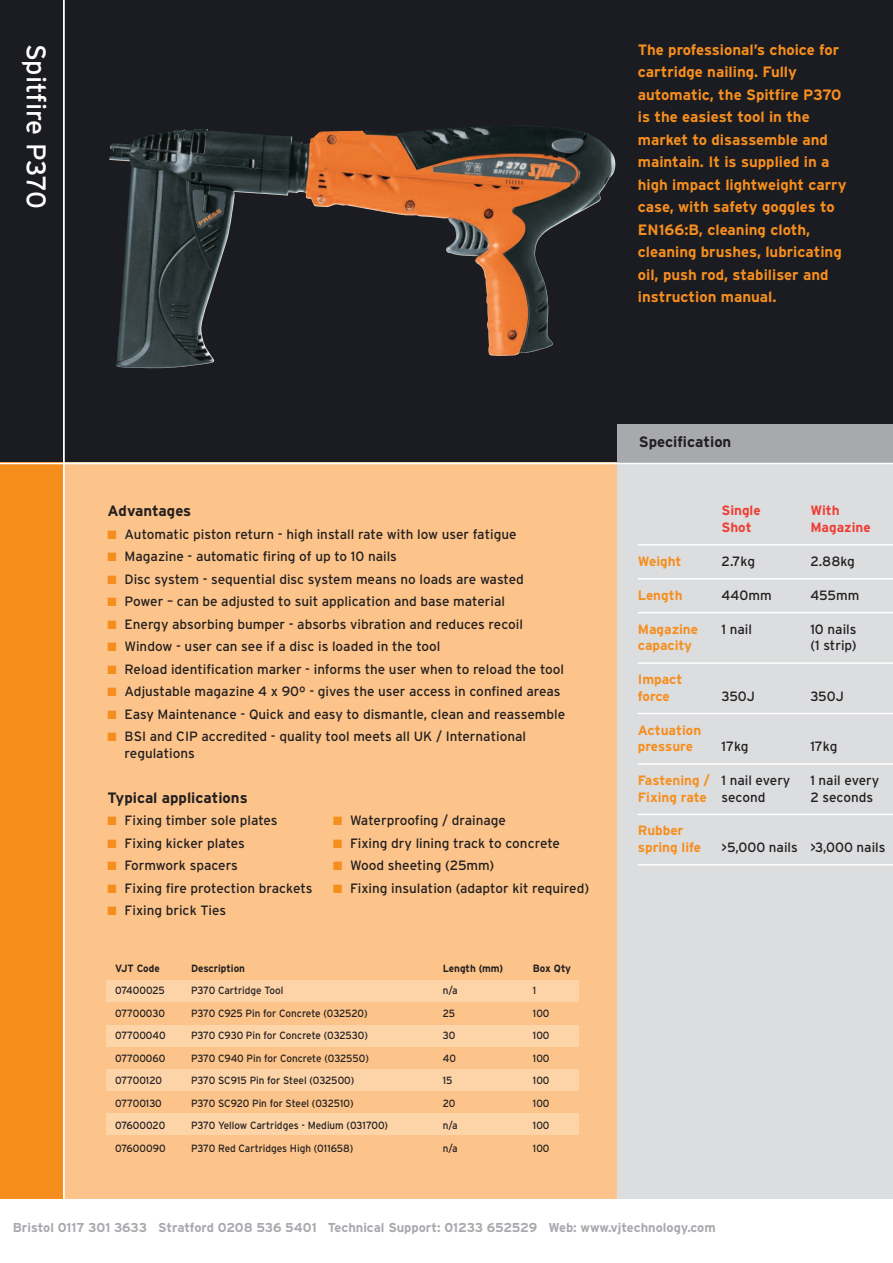
<style>
.page{position:relative;width:893px;height:1263px;background:#fff}
.page>*{position:absolute;margin:0;border:0;box-sizing:border-box;transform-origin:0 0}
.t1{font:27px "Interstate";letter-spacing:-.005em;color:#fff}
.t2{font:700 15px/22.5px "Interstate";color:#f68e1e}
.t3{font:700 15px "Interstate";color:#231f20}
.t4{font:13.5px/16.5px "Interstate";color:#231f20}
.t5{font:700 13.5px/16.5px "Interstate";color:#f68e1e}
.t6{font:700 13.5px "Interstate";color:#ee3e34}
.t7{font:700 12.9px "Interstate";color:#a8a9ad}
.t8{font:10.5px "Interstate";color:#231f20;scale:.95 1}
.t9{font:700 10.5px "Interstate";color:#231f20;scale:.95 1}
.s1{color:#f68e1e}
.s2{font-weight:400;color:#231f20}
</style>
<div class="page">
<div style="left:0;top:0;width:893px;height:463px;background:#1b1c21"></div>
<div style="left:0;top:463px;width:64px;height:736px;background:#f68e1e"></div>
<div style="left:64px;top:463px;width:829px;height:736px;background:#fcc48a"></div>
<hr style="left:63px;top:0;width:2px;height:1217px;background:#fff">
<div style="left:617px;top:424px;width:276px;height:775px;background:#dcdddf"></div>
<div style="left:617px;top:424px;width:276px;height:39px;background:#a8a9ad"></div>
<hr style="left:638px;top:544px;width:255px;height:1px;background:#fff">
<hr style="left:638px;top:578px;width:255px;height:1px;background:#fff">
<hr style="left:638px;top:612px;width:255px;height:1px;background:#fff">
<hr style="left:638px;top:662px;width:255px;height:2px;background:#fff">
<hr style="left:638px;top:713px;width:255px;height:1px;background:#fff">
<hr style="left:638px;top:763px;width:255px;height:2px;background:#fff">
<hr style="left:638px;top:814px;width:255px;height:1px;background:#fff">
<hr style="left:638px;top:864px;width:255px;height:1px;background:#fff">
<div style="left:106px;top:980px;width:472px;height:21px;background:#fdd3a8"></div>
<div style="left:106px;top:1025px;width:472px;height:22px;background:#fdd3a8"></div>
<div style="left:106px;top:1069px;width:472px;height:22px;background:#fdd3a8"></div>
<div style="left:106px;top:1113px;width:472px;height:22px;background:#fdd3a8"></div>
<hr style="left:0;top:463px;width:893px;height:1px;background:#fff">
<img style="left:109px;top:125px;width:507px;height:243px">
<h1 class="t1" style="left:52px;top:44px;width:166px;rotate:90deg">Spitfire P370</h1>
<p class="t2" style="left:638px;top:38px;width:210px">The professional’s choice for cartridge nailing. Fully automatic, the Spitfire P370 is the easiest tool in the market to disassemble and maintain. It is supplied in a high impact lightweight carry case, with safety goggles to<br>EN166:B, cleaning cloth, cleaning brushes, lubricating oil, push rod, stabiliser and instruction manual.</p>
<p class="t3" style="left:108px;top:502px;width:85px">Advantages</p>
<p class="t4" style="left:108px;top:526px;width:410px"><span class="s1">■</span> Automatic piston return - high install rate with low user fatigue</p>
<p class="t4" style="left:108px;top:548px;width:291px"><span class="s1">■</span> Magazine - automatic firing of up to 10 nails</p>
<p class="t4" style="left:108px;top:571px;width:418px"><span class="s1">■</span> Disc system - sequential disc system means no loads are wasted</p>
<p class="t4" style="left:108px;top:593px;width:399px"><span class="s1">■</span> Power – can be adjusted to suit application and base material</p>
<p class="t4" style="left:108px;top:616px;width:417px"><span class="s1">■</span> Energy absorbing bumper - absorbs vibration and reduces recoil</p>
<p class="t4" style="left:108px;top:638px;width:334px"><span class="s1">■</span> Window - user can see if a disc is loaded in the tool</p>
<p class="t4" style="left:108px;top:661px;width:458px"><span class="s1">■</span> Reload identification marker - informs the user when to reload the tool</p>
<p class="t4" style="left:108px;top:683px;width:455px"><span class="s1">■</span> Adjustable magazine 4 x 90º - gives the user access in confined areas</p>
<p class="t4" style="left:108px;top:706px;width:459px"><span class="s1">■</span> Easy Maintenance - Quick and easy to dismantle, clean and reassemble</p>
<p class="t4" style="left:125px;top:728px;width:403px;text-indent:-17px"><span class="s1">■</span> BSI and CIP accredited - quality tool meets all UK / International regulations</p>
<p class="t3" style="left:108px;top:789px;width:142px">Typical applications</p>
<p class="t4" style="left:108px;top:812px;width:172px"><span class="s1">■</span> Fixing timber sole plates</p>
<p class="t4" style="left:108px;top:835px;width:139px"><span class="s1">■</span> Fixing kicker plates</p>
<p class="t4" style="left:108px;top:857px;width:132px"><span class="s1">■</span> Formwork spacers</p>
<p class="t4" style="left:108px;top:880px;width:206px"><span class="s1">■</span> Fixing fire protection brackets</p>
<p class="t4" style="left:108px;top:902px;width:120px"><span class="s1">■</span> Fixing brick Ties</p>
<p class="t4" style="left:333px;top:812px;width:175px"><span class="s1">■</span> Waterproofing / drainage</p>
<p class="t4" style="left:333px;top:834px;width:228px"><span class="s1">■</span> Fixing dry lining track to concrete</p>
<p class="t4" style="left:333px;top:857px;width:163px"><span class="s1">■</span> Wood sheeting (25mm)</p>
<p class="t4" style="left:333px;top:879px;width:258px"><span class="s1">■</span> Fixing insulation (adaptor kit required)</p>
<p class="t9" style="left:115px;top:962px;width:49px">VJT Code</p>
<p class="t9" style="left:191px;top:962px;width:58px">Description</p>
<p class="t9" style="left:443px;top:962px;width:65px">Length (mm)</p>
<p class="t9" style="left:533px;top:962px;width:42px">Box Qty</p>
<p class="t8" style="left:115px;top:984px;width:54px">07400025</p>
<p class="t8" style="left:191px;top:984px;width:99px">P370 Cartridge Tool</p>
<p class="t8" style="left:443px;top:984px;width:17px">n/a</p>
<p class="t8" style="left:533px;top:984px;width:5px">1</p>
<p class="t8" style="left:115px;top:1007px;width:54px">07700030</p>
<p class="t8" style="left:191px;top:1007px;width:187px">P370 C925 Pin for Concrete (032520)</p>
<p class="t8" style="left:443px;top:1007px;width:15px">25</p>
<p class="t8" style="left:533px;top:1007px;width:19px">100</p>
<p class="t8" style="left:115px;top:1029px;width:55px">07700040</p>
<p class="t8" style="left:191px;top:1029px;width:188px">P370 C930 Pin for Concrete (032530)</p>
<p class="t8" style="left:443px;top:1029px;width:15px">30</p>
<p class="t8" style="left:533px;top:1029px;width:19px">100</p>
<p class="t8" style="left:115px;top:1052px;width:55px">07700060</p>
<p class="t8" style="left:191px;top:1052px;width:189px">P370 C940 Pin for Concrete (032550)</p>
<p class="t8" style="left:443px;top:1052px;width:15px">40</p>
<p class="t8" style="left:533px;top:1052px;width:19px">100</p>
<p class="t8" style="left:115px;top:1074px;width:51px">07700120</p>
<p class="t8" style="left:191px;top:1074px;width:173px">P370 SC915 Pin for Steel (032500)</p>
<p class="t8" style="left:443px;top:1074px;width:12px">15</p>
<p class="t8" style="left:533px;top:1074px;width:19px">100</p>
<p class="t8" style="left:115px;top:1097px;width:51px">07700130</p>
<p class="t8" style="left:191px;top:1097px;width:173px">P370 SC920 Pin for Steel (032510)</p>
<p class="t8" style="left:443px;top:1097px;width:15px">20</p>
<p class="t8" style="left:533px;top:1097px;width:19px">100</p>
<p class="t8" style="left:115px;top:1119px;width:54px">07600020</p>
<p class="t8" style="left:191px;top:1119px;width:209px">P370 Yellow Cartridges - Medium (031700)</p>
<p class="t8" style="left:443px;top:1119px;width:17px">n/a</p>
<p class="t8" style="left:533px;top:1119px;width:19px">100</p>
<p class="t8" style="left:115px;top:1142px;width:55px">07600090</p>
<p class="t8" style="left:191px;top:1142px;width:172px">P370 Red Cartridges High (011658)</p>
<p class="t8" style="left:443px;top:1142px;width:17px">n/a</p>
<p class="t8" style="left:533px;top:1142px;width:19px">100</p>
<p class="t3" style="left:639px;top:433px;width:94px">Specification</p>
<p class="t6" style="left:721px;top:503px;width:41px">Single</p>
<p class="t6" style="left:810px;top:503px;width:31px">With</p>
<p class="t6" style="left:721px;top:519px;width:32px">Shot</p>
<p class="t6" style="left:810px;top:519px;width:62px">Magazine</p>
<p class="t5" style="left:638px;top:553px;width:45px">Weight</p>
<p class="t4" style="left:721px;top:553px;width:35px">2.7kg</p>
<p class="t4" style="left:810px;top:553px;width:46px">2.88kg</p>
<p class="t5" style="left:638px;top:587px;width:46px">Length</p>
<p class="t4" style="left:721px;top:587px;width:52px">440mm</p>
<p class="t4" style="left:810px;top:587px;width:50px">455mm</p>
<p class="t5" style="left:638px;top:621px;width:62px">Magazine</p>
<p class="t4" style="left:721px;top:621px;width:32px">1 nail</p>
<p class="t4" style="left:810px;top:621px;width:48px">10 nails</p>
<p class="t5" style="left:638px;top:637px;width:56px">capacity</p>
<p class="t4" style="left:810px;top:637px;width:48px">(1 strip)</p>
<p class="t5" style="left:638px;top:671px;width:46px">Impact force</p>
<p class="t4" style="left:721px;top:688px;width:35px">350J</p>
<p class="t4" style="left:810px;top:688px;width:35px">350J</p>
<p class="t5" style="left:638px;top:722px;width:65px">Actuation pressure</p>
<p class="t4" style="left:721px;top:738px;width:29px">17kg</p>
<p class="t4" style="left:810px;top:738px;width:29px">17kg</p>
<p class="t5" style="left:638px;top:772px;width:154px">Fastening / <span class="s2">1 nail every</span></p>
<p class="t4" style="left:810px;top:772px;width:71px">1 nail every</p>
<p class="t5" style="left:638px;top:788px;width:129px">Fixing rate <span class="s2">second</span></p>
<p class="t4" style="left:810px;top:788px;width:64px">2 seconds</p>
<p class="t5" style="left:638px;top:822px;width:65px">Rubber spring life</p>
<p class="t4" style="left:721px;top:839px;width:166px">&gt;5,000 nails &gt;3,000 nails</p>
<p class="t7" style="left:13px;top:1220px;width:704px">Bristol 0117 301 3633 Stratford 0208 536 5401 Technical Support: 01233 652529 Web: www.vjtechnology.com</p>
</div>
